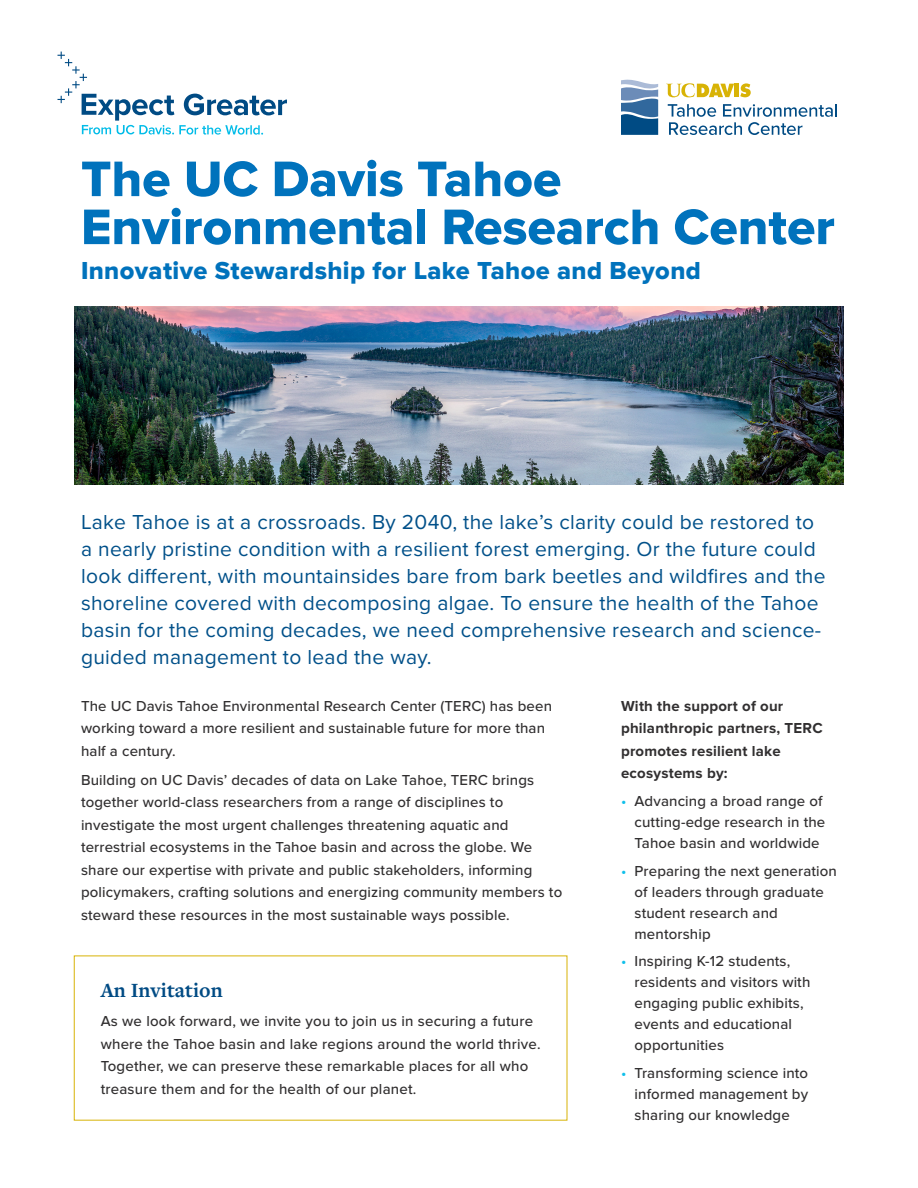
<style>
.page{position:relative;width:918px;height:1188px;background:#fff}
.page>*{position:absolute;margin:0;border:0;box-sizing:border-box;transform-origin:0 0}
.t1{font:51.75px/48px "Proxima Nova Extrabld";color:#0072bc}
.title-sub{font:25.5px "Proxima Nova Extrabld";letter-spacing:.015em;color:#0072bc}
.text_lead-in{font:21px/27px "Proxima Nova";letter-spacing:.015em;color:#005089}
.header2{font:700 21px "Freight Text Pro";color:#004b84}
.text-body{font:500 15px/21px "Proxima Nova";letter-spacing:.01em;color:#312f30}
.text-body-2{font:700 15px/22.5px "Proxima Nova";letter-spacing:.015em;color:#312f30}
.s1{color:#10bfea}
</style>
<div class="page">
<svg style="left:58px;top:52px;width:229px;height:83px"></svg>
<img style="left:74px;top:306px;width:770px;height:179px">
<svg style="left:740px;top:83px;width:11px;height:14px"></svg>
<hr style="left:735px;top:84px;width:4px;height:13px;background:#d8b306">
<svg style="left:666px;top:83px;width:68px;height:14px"></svg>
<svg style="left:668px;top:104px;width:169px;height:31px"></svg>
<svg style="left:621px;top:79px;width:37px;height:56px;background:#5986af"></svg>
<p class="t1" style="left:81px;top:158px;width:755px">The UC Davis Tahoe<br>Environmental Research Center</p>
<p class="title-sub" style="left:81px;top:256px;width:621px">Innovative Stewardship for Lake Tahoe and Beyond</p>
<p class="text_lead-in" style="left:81px;top:509px;width:746px">Lake Tahoe is at a crossroads. By 2040, the lake’s clarity could be restored to a nearly pristine condition with a resilient forest emerging. Or the future could look different, with mountainsides bare from bark beetles and wildfires and the shoreline covered with decomposing algae. To ensure the health of the Tahoe basin for the coming decades, we need comprehensive research and science&shy;guided management to lead the way.</p>
<p class="text-body" style="left:81px;top:695px;width:473px;line-height:22.5px">The UC Davis Tahoe Environmental Research Center (TERC) has been working toward a more resilient and sustainable future for more than half a century.</p>
<p class="text-body" style="left:81px;top:769px;width:483px;line-height:22.5px">Building on UC Davis’ decades of data on Lake Tahoe, TERC brings together world-class researchers from a range of disciplines to investigate the most urgent challenges threatening aquatic and terrestrial ecosystems in the Tahoe basin and across the globe. We share our expertise with private and public stakeholders, informing policymakers, crafting solutions and energizing community members to steward these resources in the most sustainable ways possible.</p>
<p class="header2" style="left:101px;top:976px;width:124px">An Invitation</p>
<p class="text-body" style="left:101px;top:1011px;width:441px;line-height:22.5px">As we look forward, we invite you to join us in securing a future where the Tahoe basin and lake regions around the world thrive.<br>Together, we can preserve these remarkable places for all who treasure them and for the health of our planet.</p>
<p class="text-body-2" style="left:621px;top:695px;width:203px">With the support of our philanthropic partners, TERC promotes resilient lake ecosystems by:</p>
<p class="text-body" style="left:634px;top:791px;width:192px;text-indent:-14px"><span class="s1">•</span> Advancing a broad range of cutting-edge research in the<br>Tahoe basin and worldwide</p>
<p class="text-body" style="left:634px;top:861px;width:204px;text-indent:-14px"><span class="s1">•</span> Preparing the next generation of leaders through graduate student research and mentorship</p>
<p class="text-body" style="left:634px;top:951px;width:177px;text-indent:-14px"><span class="s1">•</span> Inspiring K-12 students, residents and visitors with engaging public exhibits, events and educational opportunities</p>
<p class="text-body" style="left:634px;top:1063px;width:175px;text-align:justify;text-indent:-14px"><span class="s1">•</span> Transforming science into informed management by sharing our knowledge</p>
</div>
